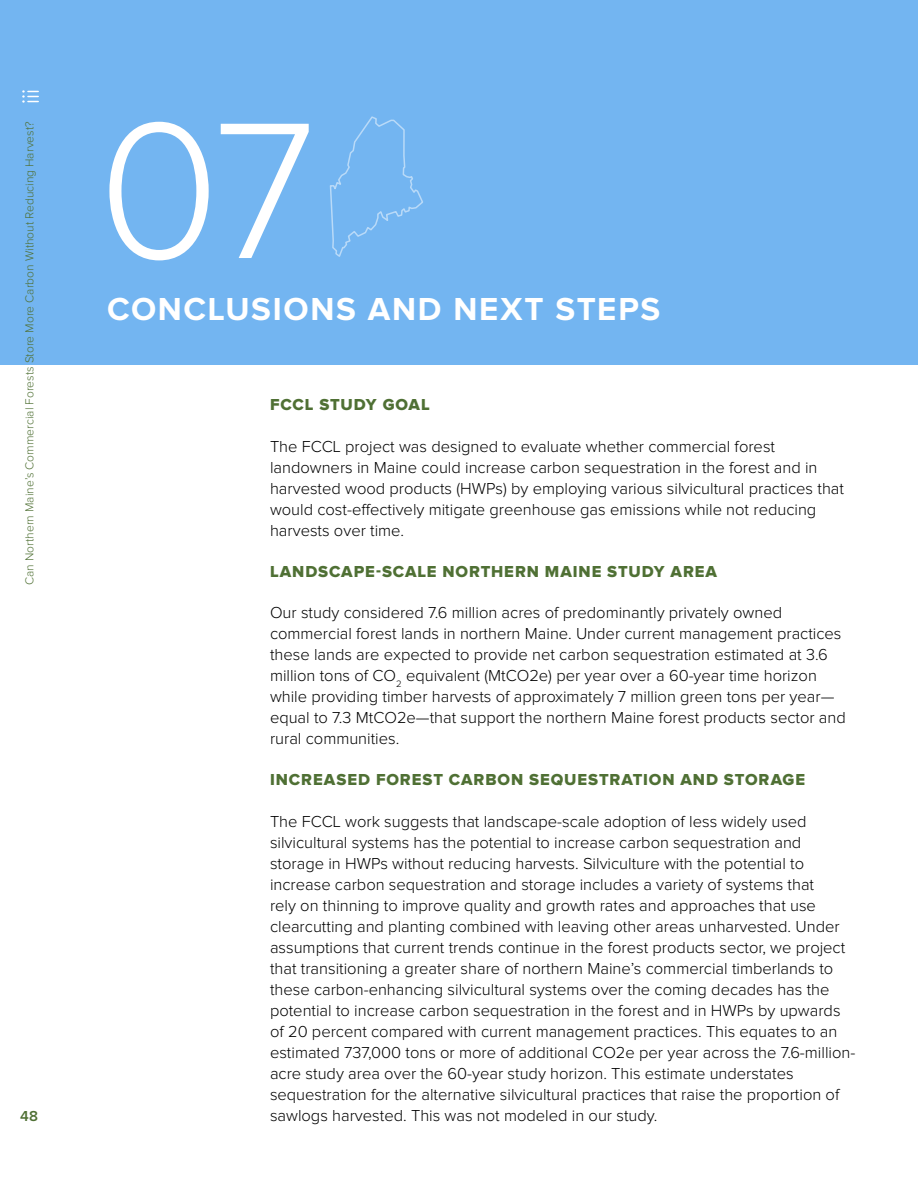
<style>
.page{position:relative;width:918px;height:1188px;background:#fff}
.page>*{position:absolute;margin:0;border:0;box-sizing:border-box;transform-origin:0 0}
.t1{font:300 201.3px "Proxima Nova";color:#fff}
.t2{font:700 33px "Proxima Nova";letter-spacing:.05em;color:#fff}
.t3{font:300 16.5px/21px "Proxima Nova";color:#000}
.t4{font:16.5px "Proxima Nova Extrabld";letter-spacing:.055em;color:#4f7034}
.t5{font:600 15px "Proxima Nova";color:#4f7034}
.t6{font:300 12px "Proxima Nova";color:#4f7034}
</style>
<div class="page">
<div style="left:0;top:0;width:918px;height:364px;background:#73b5f1"></div>
<svg style="left:329px;top:116px;width:94px;height:141px"></svg>
<svg style="left:23px;top:90px;width:15px;height:13px"></svg>
<p class="t6" style="left:23px;top:585px;width:465px;rotate:-90deg">Can Northern Maine’s Commercial Forests Store More Carbon Without Reducing Harvest?</p>
<h1 class="t1" style="left:98px;top:80px;width:219px">07</h1>
<h2 class="t2" style="left:107px;top:290px;width:555px">CONCLUSIONS AND NEXT STEPS</h2>
<p class="t4" style="left:270px;top:395px;width:161px">FCCL STUDY GOAL</p>
<p class="t3" style="left:270px;top:436px;width:576px">The FCCL project was designed to evaluate whether commercial forest landowners in Maine could increase carbon sequestration in the forest and in harvested wood products (HWPs) by employing various silvicultural practices that would cost-effectively mitigate greenhouse gas emissions while not reducing harvests over time.</p>
<p class="t4" style="left:270px;top:562px;width:449px">LANDSCAPE-SCALE NORTHERN MAINE STUDY AREA</p>
<p class="t3" style="left:270px;top:603px;width:577px">Our study considered 7.6 million acres of predominantly privately owned commercial forest lands in northern Maine. Under current management practices these lands are expected to provide net carbon sequestration estimated at 3.6 million tons of CO<sub>2</sub> equivalent (MtCO2e) per year over a 60-year time horizon while providing timber harvests of approximately 7 million green tons per year— equal to 7.3 MtCO2e—that support the northern Maine forest products sector and rural communities.</p>
<p class="t4" style="left:270px;top:770px;width:537px">INCREASED FOREST CARBON SEQUESTRATION AND STORAGE</p>
<p class="t3" style="left:270px;top:811px;width:587px">The FCCL work suggests that landscape-scale adoption of less widely used silvicultural systems has the potential to increase carbon sequestration and storage in HWPs without reducing harvests. Silviculture with the potential to increase carbon sequestration and storage includes a variety of systems that<br>rely on thinning to improve quality and growth rates and approaches that use clearcutting and planting combined with leaving other areas unharvested. Under assumptions that current trends continue in the forest products sector, we project that transitioning a greater share of northern Maine’s commercial timberlands to these carbon-enhancing silvicultural systems over the coming decades has the potential to increase carbon sequestration in the forest and in HWPs by upwards of 20 percent compared with current management practices. This equates to an estimated 737,000 tons or more of additional CO2e per year across the 7.6-million&shy;acre study area over the 60-year study horizon. This estimate understates sequestration for the alternative silvicultural practices that raise the proportion of</p>
<p class="t5" style="left:20px;top:1107px;width:19px">48</p>
<p class="t3" style="left:270px;top:1105px;width:389px">sawlogs harvested. This was not modeled in our study.</p>
</div>
